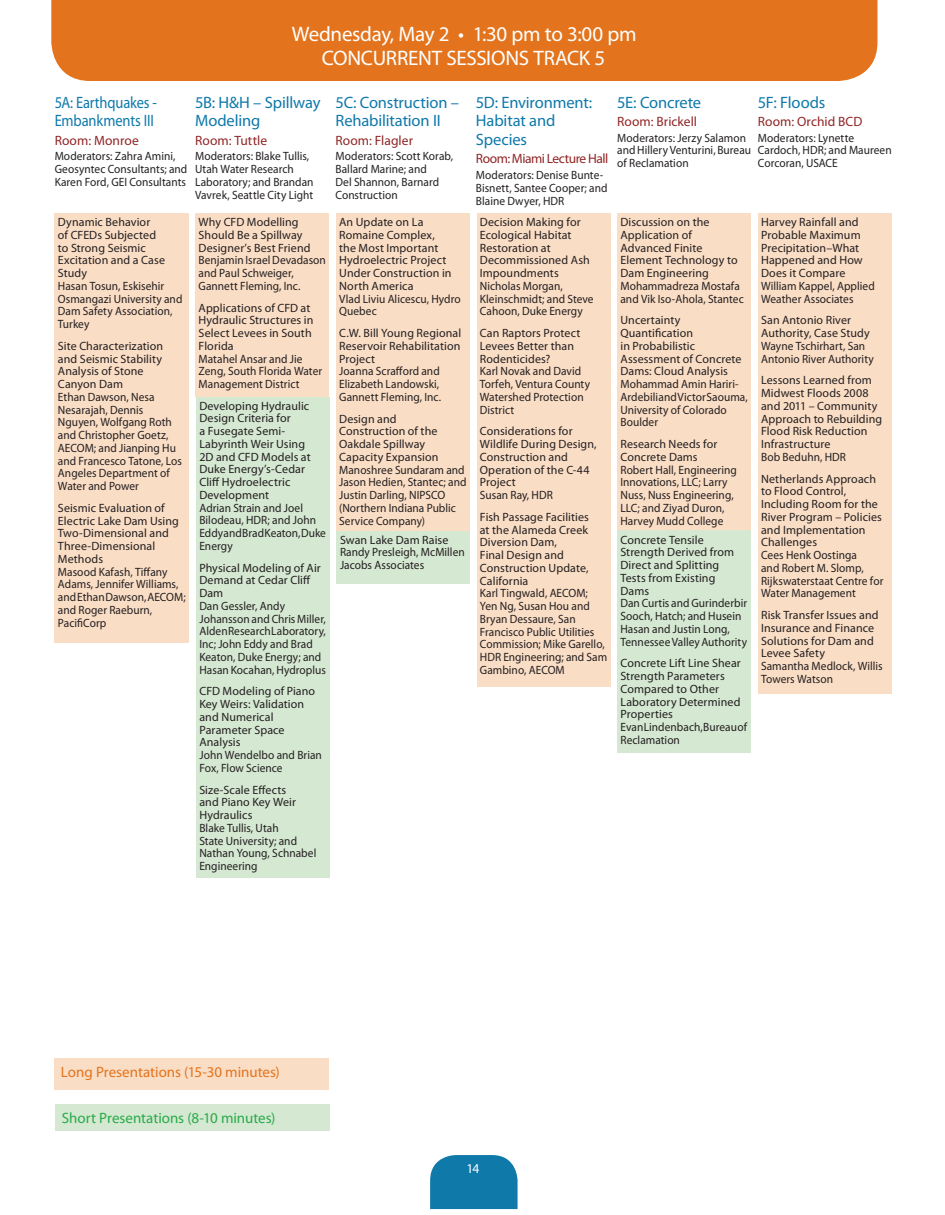
<style>
.page{position:relative;width:945px;height:1215px;background:#fff}
.page>*{position:absolute;margin:0;border:0;box-sizing:border-box;transform-origin:0 0}
.t1{font:21px/24px "Myriad Pro";letter-spacing:-.015em;color:#fff;text-align:center}
.t2{font:16.5px/18.8px "Myriad Pro";letter-spacing:-.01em;color:#0f79aa}
.t3{font:16.5px/18.8px "Myriad Pro";letter-spacing:-.01em;color:#0f79aa;scale:.88 1}
.t4{font:15px "Myriad Pro";letter-spacing:-.005em;color:#e3741d}
.t5{font:15px "Myriad Pro";color:#29ab4a}
.t6{font:13.5px "Myriad Pro";letter-spacing:.005em;color:#912525}
.t7{font:13.5px "Myriad Pro";letter-spacing:-.035em;color:#912525}
.t8{font:13.5px "Myriad Pro";color:#fff}
.t9{font:12px/12.8px "Myriad Pro";letter-spacing:.005em;color:#231f20}
.t10{font:12px/12.8px "Myriad Pro";letter-spacing:.005em;color:#231f20;scale:.95 1}
</style>
<div class="page">
<svg style="left:430px;top:1155px;width:88px;height:54px;background:#1e81af"></svg>
<div style="left:51px;top:0;width:827px;height:81px;background:#e3741d"></div>
<div style="left:55px;top:213px;width:134px;height:430px;background:#faddc5"></div>
<div style="left:195px;top:213px;width:134px;height:184px;background:#faddc5"></div>
<div style="left:336px;top:213px;width:134px;height:321px;background:#faddc5"></div>
<div style="left:477px;top:213px;width:133px;height:473px;background:#faddc5"></div>
<div style="left:617px;top:213px;width:134px;height:321px;background:#faddc5"></div>
<div style="left:758px;top:213px;width:134px;height:481px;background:#faddc5"></div>
<div style="left:337px;top:531px;width:133px;height:53px;background:#d5e8d2"></div>
<div style="left:196px;top:397px;width:133px;height:480px;background:#d5e8d2"></div>
<div style="left:617px;top:531px;width:133px;height:222px;background:#d5e8d2"></div>
<div style="left:54px;top:1058px;width:275px;height:31px;background:#faddc5"></div>
<div style="left:55px;top:1104px;width:274px;height:27px;background:#d5e8d2"></div>
<h1 class="t1" style="left:292px;top:21px;width:347px">Wednesday, May 2 • 1:30 pm to 3:00 pm<br>CONCURRENT SESSIONS TRACK 5</h1>
<h2 class="t3" style="left:55px;top:92px;width:118px">5A: Earthquakes -<br>Embankments III</h2>
<p class="t6" style="left:55px;top:132px;width:86px">Room: Monroe</p>
<p class="t10" style="left:55px;top:150px;width:141px">Moderators: Zahra Amini,<br>Geosyntec Consultants; and<br>Karen Ford, GEI Consultants</p>
<p class="t9" style="left:58px;top:215px;width:126px">Dynamic Behavior<br>of CFEDs Subjected<br>to Strong Seismic<br>Excitation and a Case<br>Study<br>Hasan Tosun, Eskisehir<br>Osmangazi University and<br>Dam Safety Association,<br>Turkey</p>
<p class="t9" style="left:58px;top:339px;width:125px">Site Characterization and Seismic Stability<br>Analysis of Stone<br>Canyon Dam<br>Ethan Dawson, Nesa<br>Nesarajah, Dennis<br>Nguyen, Wolfgang Roth and Christopher Goetz,<br>AECOM; and Jianping Hu and Francesco Tatone, Los<br>Angeles Department of<br>Water and Power</p>
<p class="t9" style="left:58px;top:501px;width:129px">Seismic Evaluation of<br>Electric Lake Dam Using<br>Two-Dimensional and<br>Three-Dimensional<br>Methods<br>Masood Kafash, Tiffany<br>Adams, Jennifer Williams, and Ethan Dawson, AECOM; and Roger Raeburn,<br>PacifiCorp</p>
<h2 class="t2" style="left:195px;top:92px;width:127px">5B: H&amp;H – Spillway<br>Modeling</h2>
<p class="t6" style="left:195px;top:132px;width:74px">Room: Tuttle</p>
<p class="t10" style="left:195px;top:150px;width:126px">Moderators: Blake Tullis,<br>Utah Water Research<br>Laboratory; and Brandan<br>Vavrek, Seattle City Light</p>
<p class="t9" style="left:199px;top:215px;width:129px">Why CFD Modelling<br>Should Be a Spillway<br>Designer’s Best Friend<br>Benjamin Israel Devadason and Paul Schweiger,<br>Gannett Fleming, Inc.</p>
<p class="t9" style="left:199px;top:301px;width:125px">Applications of CFD at<br>Hydraulic Structures in<br>Select Levees in South<br>Florida<br>Matahel Ansar and Jie<br>Zeng, South Florida Water<br>Management District</p>
<p class="t9" style="left:199px;top:399px;width:128px">Developing Hydraulic<br>Design Criteria for<br>a Fusegate Semi-<br>Labyrinth Weir Using<br>2D and CFD Models at<br>Duke Energy’s-Cedar<br>Cliff Hydroelectric<br>Development<br>Adrian Strain and Joel<br>Bilodeau, HDR; and John<br>Eddy and Brad Keaton, Duke<br>Energy</p>
<p class="t9" style="left:199px;top:561px;width:128px">Physical Modeling of Air<br>Demand at Cedar Cliff<br>Dam<br>Dan Gessler, Andy<br>Johansson and Chris Miller,<br>Alden Research Laboratory,<br>Inc; John Eddy and Brad<br>Keaton, Duke Energy; and<br>Hasan Kocahan, Hydroplus</p>
<p class="t9" style="left:199px;top:685px;width:124px">CFD Modeling of Piano<br>Key Weirs: Validation and Numerical<br>Parameter Space<br>Analysis<br>John Wendelbo and Brian<br>Fox, Flow Science</p>
<p class="t9" style="left:199px;top:783px;width:119px">Size-Scale Effects<br>and Piano Key Weir<br>Hydraulics<br>Blake Tullis, Utah<br>State University; and<br>Nathan Young, Schnabel<br>Engineering</p>
<h2 class="t2" style="left:336px;top:92px;width:125px">5C: Construction –<br>Rehabilitation II</h2>
<p class="t6" style="left:336px;top:132px;width:79px">Room: Flagler</p>
<p class="t10" style="left:336px;top:150px;width:125px">Moderators: Scott Korab,<br>Ballard Marine; and<br>Del Shannon, Barnard<br>Construction</p>
<p class="t9" style="left:339px;top:215px;width:123px">An Update on La<br>Romaine Complex,<br>the Most Important<br>Hydroelectric Project<br>Under Construction in<br>North America<br>Vlad Liviu Alicescu, Hydro<br>Quebec</p>
<p class="t9" style="left:339px;top:326px;width:124px">C.W. Bill Young Regional<br>Reservoir Rehabilitation<br>Project<br>Joanna Scrafford and<br>Elizabeth Landowski,<br>Gannett Fleming, Inc.</p>
<p class="t9" style="left:339px;top:412px;width:129px">Design and<br>Construction of the<br>Oakdale Spillway<br>Capacity Expansion<br>Manoshree Sundaram and<br>Jason Hedien, Stantec; and<br>Justin Darling, NIPSCO (Northern Indiana Public<br>Service Company)</p>
<p class="t9" style="left:340px;top:533px;width:126px">Swan Lake Dam Raise<br>Randy Presleigh, McMillen<br>Jacobs Associates</p>
<h2 class="t2" style="left:476px;top:92px;width:118px">5D: Environment:<br>Habitat and<br>Species</h2>
<p class="t7" style="left:476px;top:151px;width:134px">Room: Miami Lecture Hall</p>
<p class="t10" style="left:476px;top:169px;width:140px">Moderators: Denise Bunte-<br>Bisnett, Santee Cooper; and<br>Blaine Dwyer, HDR</p>
<p class="t9" style="left:480px;top:215px;width:115px">Decision Making for<br>Ecological Habitat<br>Restoration at<br>Decommissioned Ash<br>Impoundments<br>Nicholas Morgan,<br>Kleinschmidt; and Steve<br>Cahoon, Duke Energy</p>
<p class="t9" style="left:480px;top:326px;width:112px">Can Raptors Protect<br>Levees Better than<br>Rodenticides?<br>Karl Novak and David<br>Torfeh, Ventura County<br>Watershed Protection<br>District</p>
<p class="t9" style="left:480px;top:425px;width:118px">Considerations for<br>Wildlife During Design,<br>Construction and<br>Operation of the C-44<br>Project<br>Susan Ray, HDR</p>
<p class="t9" style="left:480px;top:510px;width:129px">Fish Passage Facilities<br>at the Alameda Creek<br>Diversion Dam,<br>Final Design and<br>Construction Update,<br>California<br>Karl Tingwald, AECOM;<br>Yen Ng, Susan Hou and<br>Bryan Dessaure, San<br>Francisco Public Utilities<br>Commission; Mike Garello,<br>HDR Engineering; and Sam<br>Gambino, AECOM</p>
<h2 class="t2" style="left:758px;top:92px;width:69px">5F: Floods</h2>
<p class="t6" style="left:758px;top:113px;width:106px">Room: Orchid BCD</p>
<p class="t10" style="left:758px;top:131px;width:142px">Moderators: Lynette<br>Cardoch, HDR; and Maureen<br>Corcoran, USACE</p>
<h2 class="t2" style="left:617px;top:92px;width:85px">5E: Concrete</h2>
<p class="t6" style="left:617px;top:113px;width:81px">Room: Brickell</p>
<p class="t10" style="left:617px;top:131px;width:142px">Moderators: Jerzy Salamon and Hillery Venturini, Bureau of Reclamation</p>
<p class="t9" style="left:620px;top:215px;width:125px">Discussion on the<br>Application of<br>Advanced Finite<br>Element Technology to<br>Dam Engineering<br>Mohammadreza Mostafa and Vik Iso-Ahola, Stantec</p>
<p class="t9" style="left:620px;top:314px;width:129px">Uncertainty<br>Quantification<br>in Probabilistic<br>Assessment of Concrete<br>Dams: Cloud Analysis<br>Mohammad Amin Hariri-<br>Ardebili and Victor Saouma,<br>University of Colorado<br>Boulder</p>
<p class="t9" style="left:620px;top:437px;width:118px">Research Needs for<br>Concrete Dams<br>Robert Hall, Engineering<br>Innovations, LLC; Larry<br>Nuss, Nuss Engineering,<br>LLC; and Ziyad Duron,<br>Harvey Mudd College</p>
<p class="t9" style="left:620px;top:533px;width:128px">Concrete Tensile<br>Strength Derived from<br>Direct and Splitting<br>Tests from Existing<br>Dams<br>Dan Curtis and Gurinderbir<br>Sooch, Hatch; and Husein<br>Hasan and Justin Long,<br>Tennessee Valley Authority</p>
<p class="t9" style="left:620px;top:657px;width:128px">Concrete Lift Line Shear<br>Strength Parameters<br>Compared to Other<br>Laboratory Determined<br>Properties<br>Evan Lindenbach, Bureau of<br>Reclamation</p>
<p class="t9" style="left:761px;top:215px;width:115px">Harvey Rainfall and<br>Probable Maximum<br>Precipitation–What<br>Happened and How<br>Does it Compare<br>William Kappel, Applied<br>Weather Associates</p>
<p class="t9" style="left:761px;top:314px;width:114px">San Antonio River<br>Authority, Case Study<br>Wayne Tschirhart, San<br>Antonio River Authority</p>
<p class="t9" style="left:761px;top:374px;width:123px">Lessons Learned from<br>Midwest Floods 2008 and 2011 – Community<br>Approach to Rebuilding<br>Flood Risk Reduction<br>Infrastructure<br>Bob Beduhn, HDR</p>
<p class="t9" style="left:761px;top:472px;width:124px">Netherlands Approach to Flood Control,<br>Including Room for the<br>River Program – Policies and Implementation<br>Challenges<br>Cees Henk Oostinga<br>and Robert M. Slomp,<br>Rijkswaterstaat Centre for<br>Water Management</p>
<p class="t9" style="left:761px;top:608px;width:123px">Risk Transfer Issues and<br>Insurance and Finance<br>Solutions for Dam and<br>Levee Safety<br>Samantha Medlock, Willis<br>Towers Watson</p>
<p class="t4" style="left:61px;top:1062px;width:220px">Long Presentations (15-30 minutes)</p>
<p class="t5" style="left:62px;top:1109px;width:215px">Short Presentations (8-10 minutes)</p>
<p class="t8" style="left:466px;top:1160px;width:15px">14</p>
</div>
